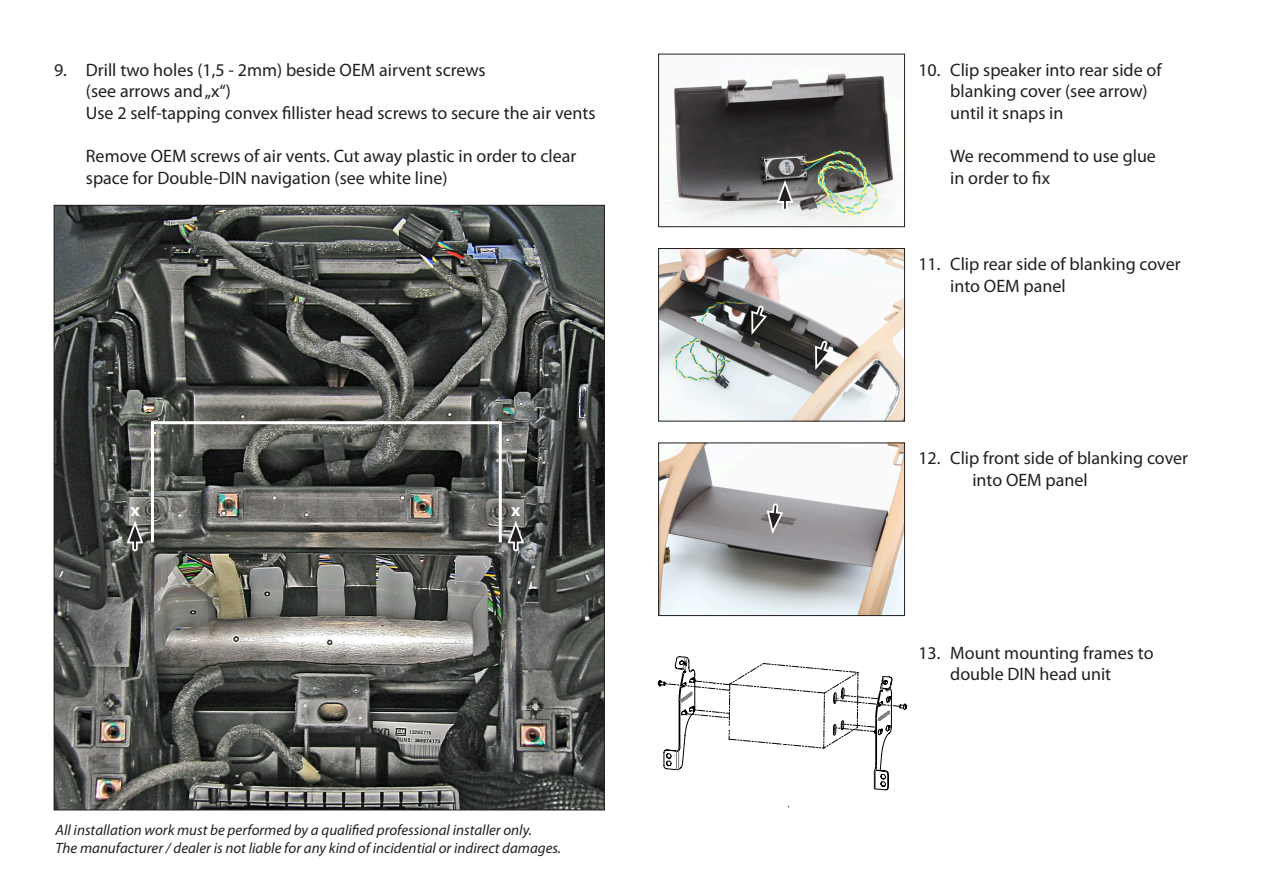
<style>
.page{position:relative;width:1263px;height:893px;background:#fff}
.page>*{position:absolute;margin:0;border:0;box-sizing:border-box;transform-origin:0 0}
.t1{font:18px/21.6px "Myriad Pro";color:#231f20}
.t2{font:700 18px "Myriad";color:#fff}
.t3{font:italic 15px "Myriad Pro";color:#231f20}
</style>
<div class="page">
<img style="left:674px;top:73px;width:220px;height:152px">
<div style="left:658px;top:54px;width:247px;height:173px;border:1px solid #231f20"></div>
<img style="left:660px;top:250px;width:243px;height:169px">
<div style="left:658px;top:248px;width:247px;height:173px;border:1px solid #231f20"></div>
<img style="left:660px;top:445px;width:243px;height:169px">
<div style="left:658px;top:443px;width:247px;height:173px;border:1px solid #231f20"></div>
<img style="left:56px;top:207px;width:546px;height:601px">
<div style="left:151px;top:421px;width:351px;height:123px;border:3px solid #fff"></div>
<svg style="left:506px;top:519px;width:19px;height:33px"></svg>
<svg style="left:750px;top:304px;width:18px;height:33px"></svg>
<svg style="left:814px;top:339px;width:18px;height:33px"></svg>
<svg style="left:765px;top:502px;width:19px;height:34px"></svg>
<svg style="left:775px;top:179px;width:19px;height:33px"></svg>
<svg style="left:125px;top:519px;width:20px;height:33px"></svg>
<svg style="left:658px;top:656px;width:249px;height:151px"></svg>
<p class="t1" style="left:54px;top:58px;width:433px">9. Drill two holes (1,5 - 2mm) beside OEM airvent screws</p>
<p class="t1" style="left:86px;top:80px;width:147px">(see arrows and „x“)</p>
<p class="t1" style="left:86px;top:102px;width:511px">Use 2 self-tapping convex fillister head screws to secure the air vents</p>
<p class="t1" style="left:86px;top:145px;width:492px">Remove OEM screws of air vents. Cut away plastic in order to clear</p>
<p class="t1" style="left:86px;top:166px;width:363px">space for Double-DIN navigation (see white line)</p>
<p class="t2" style="left:130px;top:500px;width:11px">x</p>
<p class="t2" style="left:511px;top:500px;width:11px">x</p>
<p class="t3" style="left:55px;top:821px;width:478px">All installation work must be performed by a qualified professional installer only.</p>
<p class="t3" style="left:55px;top:839px;width:507px">The manufacturer / dealer is not liable for any kind of incidential or indirect damages.</p>
<p class="t1" style="left:918px;top:58px;width:245px">10. Clip speaker into rear side of</p>
<p class="t1" style="left:950px;top:80px;width:199px">blanking cover (see arrow)</p>
<p class="t1" style="left:950px;top:102px;width:115px">until it snaps in</p>
<p class="t1" style="left:950px;top:145px;width:207px">We recommend to use glue</p>
<p class="t1" style="left:950px;top:166px;width:101px">in order to fix</p>
<p class="t1" style="left:950px;top:253px;width:232px;text-indent:-32px">11. Clip rear side of blanking cover into OEM panel</p>
<p class="t1" style="left:972px;top:447px;width:217px;text-indent:-54px">12. Clip front side of blanking cover into OEM panel</p>
<p class="t1" style="left:918px;top:642px;width:237px">13. Mount mounting frames to</p>
<p class="t1" style="left:950px;top:663px;width:162px">double DIN head unit</p>
</div>
